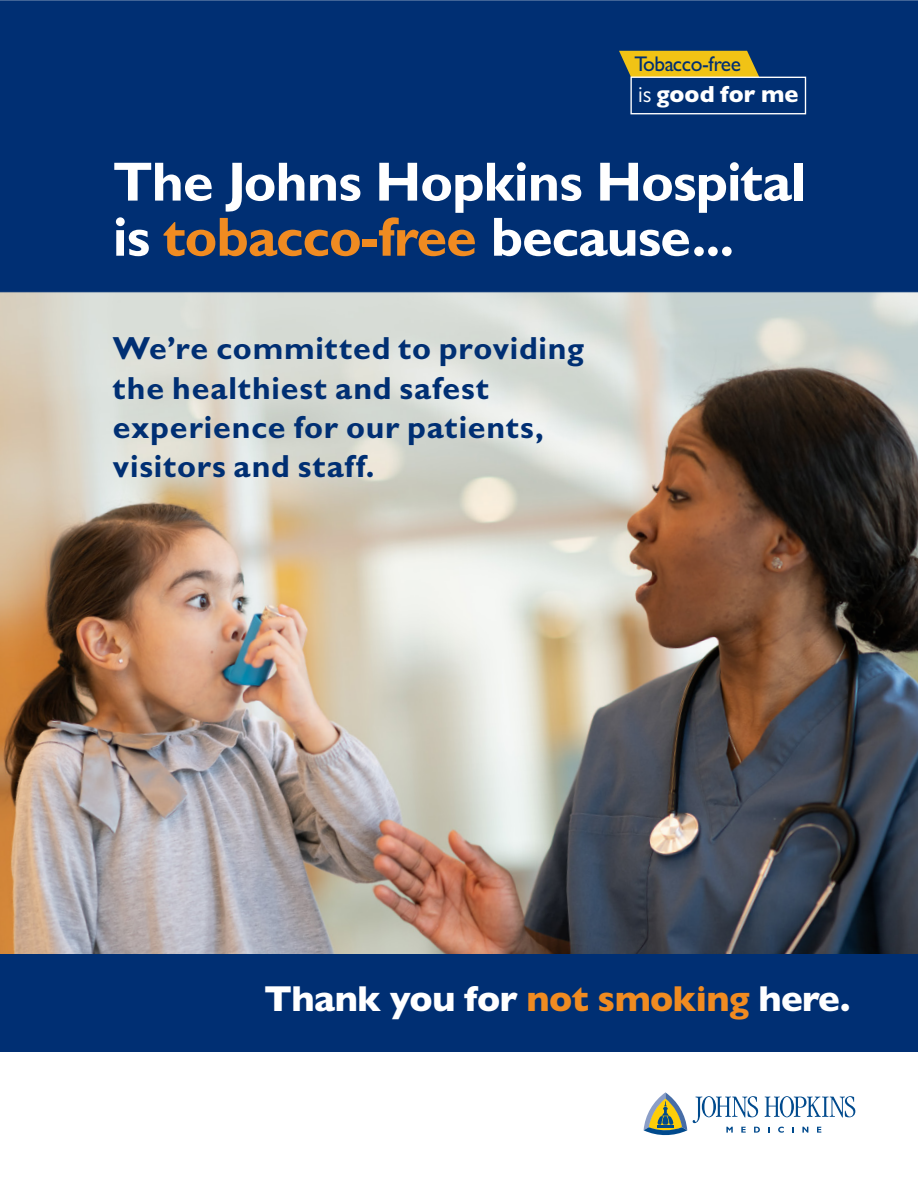
<style>
.page{position:relative;width:918px;height:1188px;background:#fff}
.page>*{position:absolute;margin:0;border:0;box-sizing:border-box;transform-origin:0 0}
.t1{font:700 55.5px/55.2px "Gill Sans MT Std";letter-spacing:-.02em;color:#fff}
.t2{font:800 36.45px "Gill Sans MT Std";letter-spacing:-.015em;color:#fff}
.copy_bold{font:700 32.1px "Gill Sans MT Std";letter-spacing:.025em;color:#002f73}
.t3{font:800 23.55px "Gill Sans MT Std";color:#fff}
.t4{font:500 21.3px "Gill Sans MT Std";letter-spacing:-.02em;color:#002f73}
.s1{font-weight:400}
.s2{color:#f08b21}
</style>
<div class="page">
<img style="left:0;top:292px;width:918px;height:662px">
<div style="left:0;top:954px;width:918px;height:98px;background:#002f73"></div>
<div style="left:0;top:1px;width:918px;height:291px;background:#002f73"></div>
<svg style="left:619px;top:51px;width:140px;height:26px;background:#dcb720"></svg>
<div style="left:631px;top:77px;width:174px;height:37px;background:#002f73"></div>
<div style="left:630px;top:77px;width:176px;height:37px;border:1px solid #fff"></div>
<svg style="left:643px;top:1092px;width:212px;height:44px"></svg>
<p class="t4" style="left:634px;top:51px;width:108px">Tobacco-free</p>
<p class="t3" style="left:638px;top:80px;width:162px"><span class="s1">is</span> good for me</p>
<h1 class="t1" style="left:113px;top:153px;width:694px">The Johns Hopkins Hospital is <span class="s2">tobacco-free</span> because...</h1>
<p class="copy_bold" style="left:113px;top:328px;width:473px">We’re committed to providing</p>
<p class="copy_bold" style="left:113px;top:368px;width:378px">the healthiest and safest</p>
<p class="copy_bold" style="left:113px;top:407px;width:432px">experience for our patients,</p>
<p class="copy_bold" style="left:113px;top:446px;width:263px">visitors and staff.</p>
<p class="t2" style="left:264px;top:977px;width:588px">Thank you for <span class="s2">not smoking</span> here.</p>
</div>
